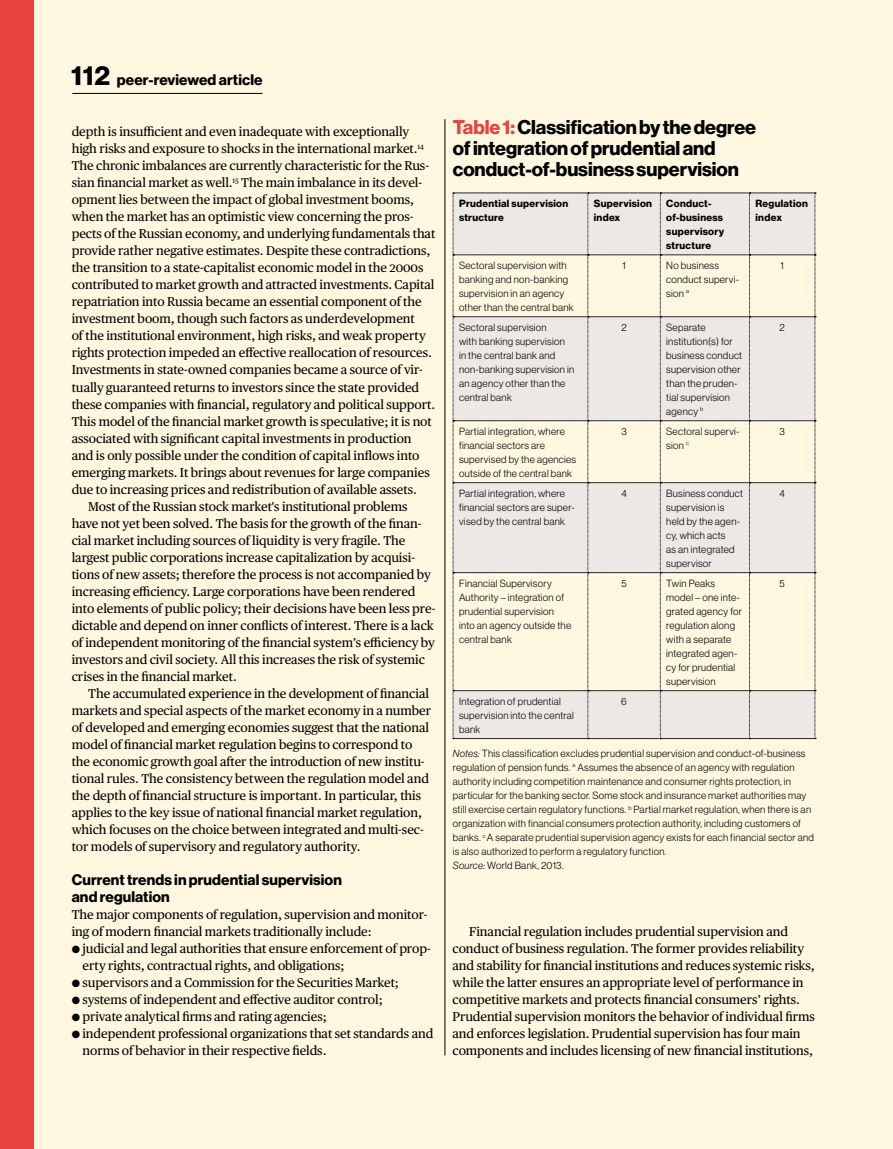
<style>
.page{position:relative;width:893px;height:1149px;background:#fff}
.page>*{position:absolute;margin:0;border:0;box-sizing:border-box;transform-origin:0 0}
.t1{font:27px "N Haas Grotesk DS Pro 75 Bd";color:#000}
.t2{font:19.5px/21px "N Haas Grotesk DS Pro 75 Bd";letter-spacing:-.005em;color:#000}
.t3{font:15px/17px "N Haas Grotesk DS Pro 75 Bd";letter-spacing:.01em;color:#000}
.t4{font:12.75px/17px "Publico Text";letter-spacing:-.005em;color:#000}
.t5{font:10.2px/14px "N Haas Grotesk DS Pro 45 Lt";letter-spacing:.025em;color:#000}
.t6{font:10.2px/14px "N Haas Grotesk DS Pro 75 Bd";letter-spacing:.03em;color:#000}
.s1{color:#e6443c}
.s2{font-family:"N Haas Grotesk DS Pro 46 Lt It"}
</style>
<div class="page">
<div style="left:0;top:0;width:893px;height:1148px;background:#fff7e0"></div>
<hr style="left:445px;top:119px;width:1px;height:935px;background:#000">
<div style="left:0;top:0;width:33px;height:1148px;background:#e6443c"></div>
<hr style="left:72px;top:93px;width:191px;height:1px;background:#000">
<svg style="left:453px;top:193px;width:363px;height:546px"></svg>
<h1 class="t1" style="left:71px;top:60px;width:41px">112</h1>
<p class="t3" style="left:117px;top:72px;width:147px">peer-reviewed article</p>
<p class="t4" style="left:72px;top:122px;width:339px">depth is insufficient and even inadequate with exceptionally</p>
<p class="t4" style="left:72px;top:139px;width:354px">high risks and exposure to shocks in the international market.<sup>14</sup></p>
<p class="t4" style="left:72px;top:156px;width:359px">The chronic imbalances are currently characteristic for the Rus-</p>
<p class="t4" style="left:72px;top:173px;width:352px">sian financial market as well.<sup>15</sup> The main imbalance in its devel-</p>
<p class="t4" style="left:72px;top:190px;width:344px">opment lies between the impact of global investment booms,</p>
<p class="t4" style="left:72px;top:207px;width:343px">when the market has an optimistic view concerning the pros-</p>
<p class="t4" style="left:72px;top:224px;width:365px">pects of the Russian economy, and underlying fundamentals that</p>
<p class="t4" style="left:72px;top:241px;width:360px">provide rather negative estimates. Despite these contradictions,</p>
<p class="t4" style="left:72px;top:258px;width:353px">the transition to a state-capitalist economic model in the 2000s</p>
<p class="t4" style="left:72px;top:275px;width:364px">contributed to market growth and attracted investments. Capital</p>
<p class="t4" style="left:72px;top:292px;width:352px">repatriation into Russia became an essential component of the</p>
<p class="t4" style="left:72px;top:309px;width:345px">investment boom, though such factors as underdevelopment</p>
<p class="t4" style="left:72px;top:326px;width:356px">of the institutional environment, high risks, and weak property</p>
<p class="t4" style="left:72px;top:343px;width:362px">rights protection impeded an effective reallocation of resources.</p>
<p class="t4" style="left:72px;top:360px;width:352px">Investments in state-owned companies became a source of vir-</p>
<p class="t4" style="left:72px;top:377px;width:349px">tually guaranteed returns to investors since the state provided</p>
<p class="t4" style="left:72px;top:395px;width:365px">these companies with financial, regulatory and political support.</p>
<p class="t4" style="left:72px;top:412px;width:362px">This model of the financial market growth is speculative; it is not</p>
<p class="t4" style="left:72px;top:429px;width:341px">associated with significant capital investments in production</p>
<p class="t4" style="left:72px;top:446px;width:349px">and is only possible under the condition of capital inflows into</p>
<p class="t4" style="left:72px;top:463px;width:360px">emerging markets. It brings about revenues for large companies</p>
<p class="t4" style="left:72px;top:480px;width:347px">due to increasing prices and redistribution of available assets.</p>
<p class="t4" style="left:88px;top:497px;width:321px">Most of the Russian stock market's institutional problems</p>
<p class="t4" style="left:72px;top:514px;width:351px">have not yet been solved. The basis for the growth of the finan-</p>
<p class="t4" style="left:72px;top:531px;width:335px">cial market including sources of liquidity is very fragile. The</p>
<p class="t4" style="left:72px;top:548px;width:345px">largest public corporations increase capitalization by acquisi-</p>
<p class="t4" style="left:72px;top:565px;width:361px">tions of new assets; therefore the process is not accompanied by</p>
<p class="t4" style="left:72px;top:582px;width:345px">increasing efficiency. Large corporations have been rendered</p>
<p class="t4" style="left:72px;top:599px;width:365px">into elements of public policy; their decisions have been less pre-</p>
<p class="t4" style="left:72px;top:616px;width:363px">dictable and depend on inner conflicts of interest. There is a lack</p>
<p class="t4" style="left:72px;top:633px;width:365px">of independent monitoring of the financial system’s efficiency by</p>
<p class="t4" style="left:72px;top:650px;width:355px">investors and civil society. All this increases the risk of systemic</p>
<p class="t4" style="left:72px;top:667px;width:167px">crises in the financial market.</p>
<p class="t4" style="left:88px;top:684px;width:342px">The accumulated experience in the development of financial</p>
<p class="t4" style="left:72px;top:701px;width:361px">markets and special aspects of the market economy in a number</p>
<p class="t4" style="left:72px;top:718px;width:359px">of developed and emerging economies suggest that the national</p>
<p class="t4" style="left:72px;top:735px;width:342px">model of financial market regulation begins to correspond to</p>
<p class="t4" style="left:72px;top:752px;width:354px">the economic growth goal after the introduction of new institu-</p>
<p class="t4" style="left:72px;top:769px;width:359px">tional rules. The consistency between the regulation model and</p>
<p class="t4" style="left:72px;top:786px;width:351px">the depth of financial structure is important. In particular, this</p>
<p class="t4" style="left:72px;top:803px;width:352px">applies to the key issue of national financial market regulation,</p>
<p class="t4" style="left:72px;top:820px;width:353px">which focuses on the choice between integrated and multi-sec-</p>
<p class="t4" style="left:72px;top:837px;width:290px">tor models of supervisory and regulatory authority.</p>
<p class="t3" style="left:72px;top:871px;width:272px">Current trends in prudential supervision and regulation</p>
<p class="t4" style="left:72px;top:905px;width:357px">The major components of regulation, supervision and monitor&shy;ing of modern financial markets traditionally include:</p>
<p class="t4" style="left:82px;top:939px;width:350px;text-indent:-11px">● judicial and legal authorities that ensure enforcement of prop&shy;erty rights, contractual rights, and obligations;</p>
<p class="t4" style="left:72px;top:973px;width:329px">● supervisors and a Commission for the Securities Market;</p>
<p class="t4" style="left:72px;top:990px;width:312px">● systems of independent and effective auditor control;</p>
<p class="t4" style="left:72px;top:1007px;width:256px">● private analytical firms and rating agencies;</p>
<p class="t4" style="left:82px;top:1024px;width:352px;text-indent:-11px">● independent professional organizations that set standards and norms of behavior in their respective fields.</p>
<h2 class="t2" style="left:453px;top:117px;width:305px"><span class="s1">Table 1:</span> Classification by the degree of integration of prudential and conduct-of-business supervision</h2>
<p class="t6" style="left:459px;top:196px;width:111px">Prudential supervision structure</p>
<p class="t6" style="left:594px;top:196px;width:60px">Supervision index</p>
<p class="t6" style="left:666px;top:196px;width:59px">Conduct&shy;of-business supervisory structure</p>
<p class="t6" style="left:755px;top:196px;width:54px">Regulation index</p>
<p class="t5" style="left:459px;top:258px;width:116px">Sectoral supervision with banking and non-banking supervision in an agency other than the central bank</p>
<p class="t5" style="left:622px;top:258px;width:5px">1</p>
<p class="t5" style="left:666px;top:258px;width:74px">No business conduct supervi&shy;sion <sup>a</sup></p>
<p class="t5" style="left:781px;top:258px;width:5px">1</p>
<p class="t5" style="left:459px;top:320px;width:117px">Sectoral supervision<br>with banking supervision in the central bank and non-banking supervision in an agency other than the central bank</p>
<p class="t5" style="left:621px;top:320px;width:7px">2</p>
<p class="t5" style="left:666px;top:320px;width:77px">Separate institution(s) for business conduct supervision other than the pruden&shy;tial supervision agency <sup>b</sup></p>
<p class="t5" style="left:780px;top:320px;width:7px">2</p>
<p class="t5" style="left:459px;top:424px;width:119px">Partial integration, where financial sectors are supervised by the agencies outside of the central bank</p>
<p class="t5" style="left:621px;top:424px;width:7px">3</p>
<p class="t5" style="left:666px;top:424px;width:75px">Sectoral supervi&shy;sion <sup>c</sup></p>
<p class="t5" style="left:779px;top:424px;width:7px">3</p>
<p class="t5" style="left:459px;top:486px;width:117px">Partial integration, where financial sectors are super&shy;vised by the central bank</p>
<p class="t5" style="left:621px;top:486px;width:7px">4</p>
<p class="t5" style="left:666px;top:486px;width:78px">Business conduct supervision is held by the agen&shy;cy, which acts<br>as an integrated supervisor</p>
<p class="t5" style="left:779px;top:486px;width:7px">4</p>
<p class="t5" style="left:459px;top:576px;width:114px">Financial Supervisory<br>Authority – integration of prudential supervision into an agency outside the central bank</p>
<p class="t5" style="left:621px;top:576px;width:7px">5</p>
<p class="t5" style="left:666px;top:576px;width:77px">Twin Peaks model – one inte&shy;grated agency for regulation along with a separate integrated agen&shy;cy for prudential supervision</p>
<p class="t5" style="left:780px;top:576px;width:7px">5</p>
<p class="t5" style="left:459px;top:693px;width:116px">Integration of prudential supervision into the central bank</p>
<p class="t5" style="left:621px;top:693px;width:7px">6</p>
<p class="t5" style="left:453px;top:746px;width:362px"><span class="s2">Notes:</span> This classification excludes prudential supervision and conduct-of-business regulation of pension funds. <sup>a</sup> Assumes the absence of an agency with regulation authority including competition maintenance and consumer rights protection, in particular for the banking sector. Some stock and insurance market authorities may still exercise certain regulatory functions. <sup>b</sup> Partial market regulation, when there is an organization with financial consumers protection authority, including customers of banks. <sup>c</sup> A separate prudential supervision agency exists for each financial sector and is also authorized to perform a regulatory function.<br><span class="s2">Source:</span> World Bank, 2013.</p>
<p class="t4" style="left:453px;top:922px;width:364px;text-indent:16px">Financial regulation includes prudential supervision and conduct of business regulation. The former provides reliability and stability for financial institutions and reduces systemic risks, while the latter ensures an appropriate level of performance in competitive markets and protects financial consumers’ rights.<br>Prudential supervision monitors the behavior of individual firms and enforces legislation. Prudential supervision has four main components and includes licensing of new financial institutions,</p>
</div>
